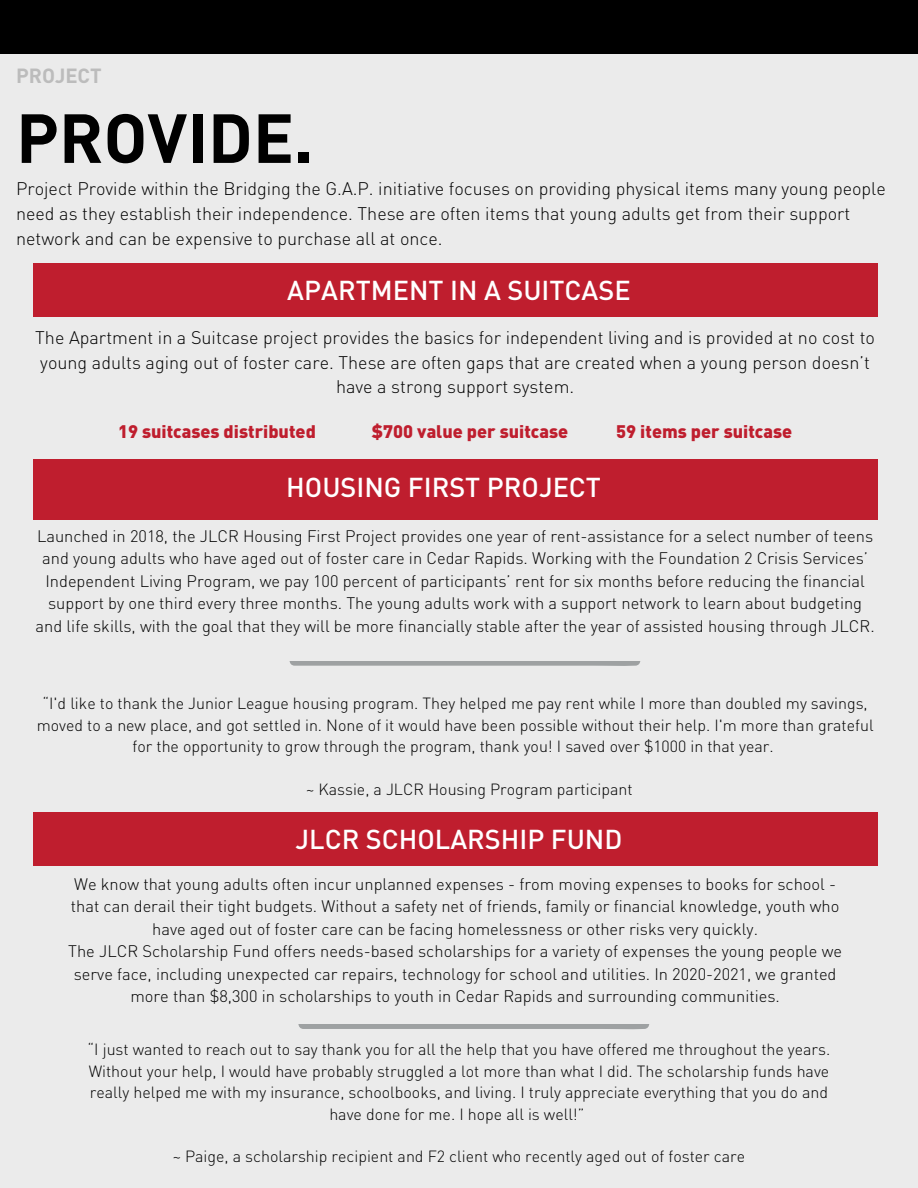
<style>
.page{position:relative;width:918px;height:1188px;background:#ebebeb}
.page>*{position:absolute;margin:0;border:0;box-sizing:border-box;transform-origin:0 0}
.t1{font:700 68.25px "DINOT";color:#000}
.t2{font:500 27px "DINOT";color:#fff}
.t3{font:700 20.25px "DINOT";color:#bcbcbc}
.t4{font:300 18px/24.8px "DINOT";color:#000}
.t5{font:900 18px "DINOT";color:#bf1e2e}
.t6{font:300 16.5px/22.5px "DINOT";color:#000;text-align:center}
.t7{font:300 16.05px/21.3px "DINOT";color:#000;text-align:center}
</style>
<div class="page">
<div style="left:0;top:0;width:918px;height:54px;background:#000"></div>
<div style="left:33px;top:263px;width:845px;height:53px;background:#bf1e2e"></div>
<div style="left:33px;top:459px;width:845px;height:61px;background:#bf1e2e"></div>
<div style="left:33px;top:812px;width:845px;height:54px;background:#bf1e2e"></div>
<svg style="left:289px;top:661px;width:352px;height:5px;background:#a3a6a7"></svg>
<svg style="left:298px;top:1025px;width:351px;height:4px"></svg>
<h1 class="t3" style="left:16px;top:62px;width:87px">PROJECT</h1>
<h1 class="t1" style="left:16px;top:92px;width:299px">PROVIDE.</h1>
<h3 class="t4" style="left:16px;top:176px;width:871px">Project Provide within the Bridging the G.A.P. initiative focuses on providing physical items many young people need as they establish their independence. These are often items that young adults get from their support network and can be expensive to purchase all at once.</h3>
<h4 class="t2" style="left:287px;top:272px;width:345px">APARTMENT IN A SUITCASE</h4>
<h2 class="t4" style="left:35px;top:324px;width:841px;text-align:center">The Apartment in a Suitcase project provides the basics for independent living and is provided at no cost to young adults aging out of foster care. These are often gaps that are created when a young person doesn’t have a strong support system.</h2>
<h4 class="t5" style="left:118px;top:420px;width:199px">19 suitcases distributed</h4>
<h4 class="t5" style="left:372px;top:420px;width:198px">$700 value per suitcase</h4>
<h4 class="t5" style="left:616px;top:420px;width:178px">59 items per suitcase</h4>
<h2 class="t2" style="left:286px;top:469px;width:316px">HOUSING FIRST PROJECT</h2>
<p class="t6" style="left:36px;top:524px;width:841px">Launched in 2018, the JLCR Housing First Project provides one year of rent-assistance for a select number of teens and young adults who have aged out of foster care in Cedar Rapids. Working with the Foundation 2 Crisis Services’ Independent Living Program, we pay 100 percent of participants’ rent for six months before reducing the financial support by one third every three months. The young adults work with a support network to learn about budgeting and life skills, with the goal that they will be more financially stable after the year of assisted housing through JLCR.</p>
<p class="t7" style="left:37px;top:692px;width:838px">“I'd like to thank the Junior League housing program. They helped me pay rent while I more than doubled my savings, moved to a new place, and got settled in. None of it would have been possible without their help. I'm more than grateful for the opportunity to grow through the program, thank you! I saved over $1000 in that year.</p>
<h2 class="t7" style="left:306px;top:778px;width:328px">~ Kassie, a JLCR Housing Program participant</h2>
<h4 class="t2" style="left:296px;top:821px;width:328px">JLCR SCHOLARSHIP FUND</h4>
<p class="t6" style="left:68px;top:872px;width:775px">We know that young adults often incur unplanned expenses - from moving expenses to books for school - that can derail their tight budgets. Without a safety net of friends, family or financial knowledge, youth who have aged out of foster care can be facing homelessness or other risks very quickly.<br>The JLCR Scholarship Fund offers needs-based scholarships for a variety of expenses the young people we serve face, including unexpected car repairs, technology for school and utilities. In 2020-2021, we granted more than $8,300 in scholarships to youth in Cedar Rapids and surrounding communities.</p>
<h4 class="t7" style="left:88px;top:1038px;width:744px">“I just wanted to reach out to say thank you for all the help that you have offered me throughout the years.<br>Without your help, I would have probably struggled a lot more than what I did. The scholarship funds have really helped me with my insurance, schoolbooks, and living. I truly appreciate everything that you do and have done for me. I hope all is well!”</h4>
<p class="t7" style="left:173px;top:1145px;width:574px">~ Paige, a scholarship recipient and F2 client who recently aged out of foster care</p>
</div>
